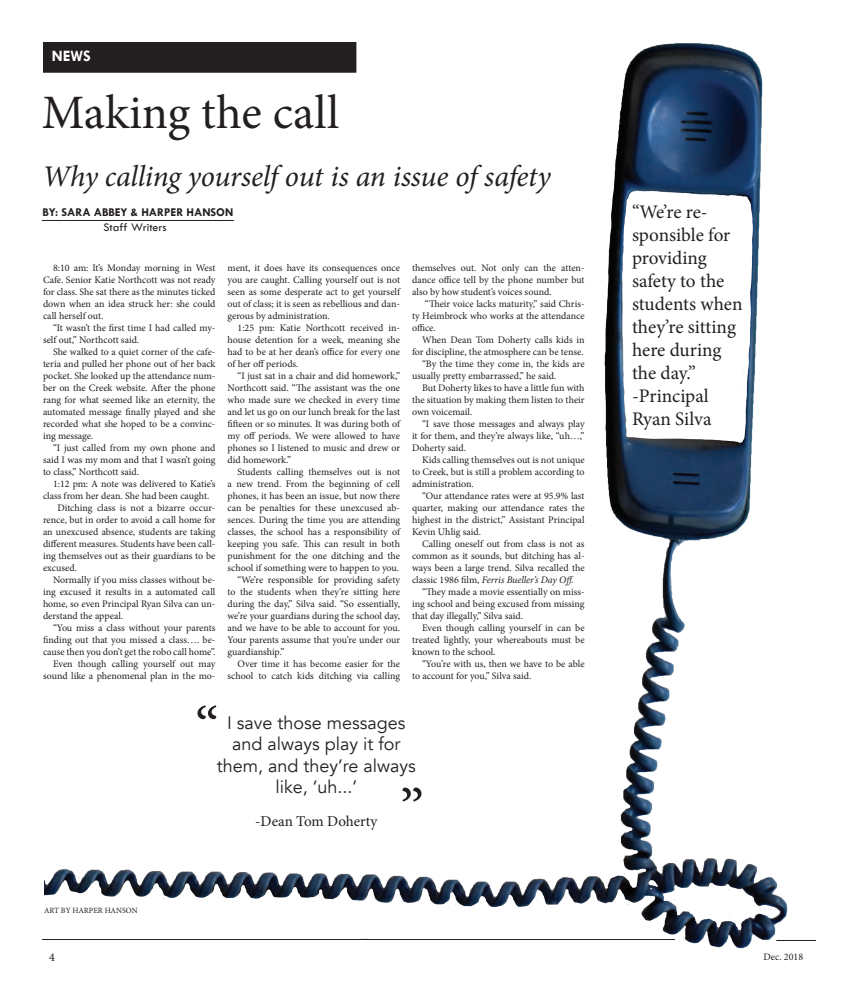
<style>
.page{position:relative;width:858px;height:1008px;background:#fff}
.page>*{position:absolute;margin:0;border:0;box-sizing:border-box;transform-origin:0 0}
.t1{font:60px "Minion Pro";color:#231f20}
.t2{font:48px "Minion Pro";letter-spacing:.005em;color:#231f20}
.t3{font:italic 30px "Minion Pro";letter-spacing:-.01em;color:#231f20}
.t4{font:19.2px/23px "Minion Pro";letter-spacing:-.005em;color:#231f20}
.t5{font:18px/21.6px "Avenir";color:#231f20;text-align:center}
.t6{font:700 16px "Tw Cen";color:#fff}
.t7{font:15px "Minion Pro";color:#231f20}
.t8{font:700 12px "Tw Cen";color:#231f20}
.t9{font:12px "Tw Cen";color:#231f20}
.t10{font:12px "Minion Pro";color:#231f20}
.t11{font:10px/12px "Minion Pro";letter-spacing:-.005em;color:#231f20;text-align:justify}
.t12{font:8px "Minion Pro";color:#231f20}
.s1{font-style:italic}
</style>
<div class="page">
<img style="left:44px;top:42px;width:744px;height:907px">
<hr style="left:42px;top:939px;width:633px;height:1px;background:#231f20">
<div style="left:44px;top:42px;width:312px;height:30px;background:#231f20"></div>
<div style="left:43px;top:42px;width:313px;height:31px;border:1px solid #231f20"></div>
<hr style="left:42px;top:220px;width:192px;height:1px;background:#231f20">
<hr style="left:776px;top:940px;width:40px;height:1px;background:#231f20">
<p class="t6" style="left:52px;top:46px;width:40px">NEWS</p>
<p class="t2" style="left:42px;top:81px;width:299px">Making the call</p>
<p class="t3" style="left:42px;top:156px;width:510px">Why calling yourself out is an issue of safety</p>
<p class="t8" style="left:42px;top:205px;width:193px">BY: SARA ABBEY &amp; HARPER HANSON</p>
<p class="t9" style="left:104px;top:220px;width:65px">Staff Writers</p>
<p class="t11" style="left:43px;top:262px;width:174px;text-indent:10px">8:10 am: It’s Monday morning in West Cafe. Senior Katie Northcott was not ready for class. She sat there as the minutes ticked down when an idea struck her: she could call herself out.</p>
<p class="t11" style="left:43px;top:322px;width:174px;text-indent:10px">“It wasn’t the first time I had called my&shy;self out,” Northcott said.</p>
<p class="t11" style="left:43px;top:346px;width:174px;text-indent:10px">She walked to a quiet corner of the cafe&shy;teria and pulled her phone out of her back pocket. She looked up the attendance num&shy;ber on the Creek website. After the phone rang for what seemed like an eternity, the automated message finally played and she recorded what she hoped to be a convinc&shy;ing message.</p>
<p class="t11" style="left:43px;top:442px;width:174px;text-indent:10px">“I just called from my own phone and said I was my mom and that I wasn’t going to class,” Northcott said.</p>
<p class="t11" style="left:43px;top:478px;width:174px;text-indent:10px">1:12 pm: A note was delivered to Katie’s class from her dean. She had been caught.</p>
<p class="t11" style="left:43px;top:502px;width:174px;text-indent:14px">Ditching class is not a bizarre occur&shy;rence, but in order to avoid a call home for an unexcused absence, students are taking different measures. Students have been call&shy;ing themselves out as their guardians to be excused.</p>
<p class="t11" style="left:43px;top:574px;width:174px;text-indent:10px">Normally if you miss classes without be&shy;ing excused it results in a automated call home, so even Principal Ryan Silva can un&shy;derstand the appeal.</p>
<p class="t11" style="left:43px;top:622px;width:174px;text-indent:10px">“You miss a class without your parents finding out that you missed a class…. be&shy;cause then you don’t get the robo call home”.</p>
<p class="t11" style="left:43px;top:658px;width:174px;text-align:right">Even though calling yourself out may sound like a phenomenal plan in the mo-</p>
<p class="t11" style="left:228px;top:262px;width:174px">ment, it does have its consequences once you are caught. Calling yourself out is not seen as some desperate act to get yourself out of class; it is seen as rebellious and dan&shy;gerous by administration.</p>
<p class="t11" style="left:228px;top:322px;width:174px;text-indent:10px">1:25 pm: Katie Northcott received in&shy;house detention for a week, meaning she had to be at her dean’s office for every one of her off periods.</p>
<p class="t11" style="left:228px;top:370px;width:174px;text-indent:10px">“I just sat in a chair and did homework,” Northcott said. “The assistant was the one who made sure we checked in every time and let us go on our lunch break for the last fifteen or so minutes. It was during both of my off periods. We were allowed to have phones so I listened to music and drew or did homework.”</p>
<p class="t11" style="left:228px;top:466px;width:174px;text-indent:10px">Students calling themselves out is not a new trend. From the beginning of cell phones, it has been an issue, but now there can be penalties for these unexcused ab&shy;sences. During the time you are attending classes, the school has a responsibility of keeping you safe. This can result in both punishment for the one ditching and the school if something were to happen to you.</p>
<p class="t11" style="left:228px;top:574px;width:174px;text-indent:10px">“We’re responsible for providing safety to the students when they’re sitting here during the day,” Silva said. “So essentially, we’re your guardians during the school day, and we have to be able to account for you.<br>Your parents assume that you’re under our guardianship.”</p>
<p class="t11" style="left:228px;top:658px;width:174px;text-align:right">Over time it has become easier for the school to catch kids ditching via calling</p>
<p class="t11" style="left:412px;top:262px;width:174px">themselves out. Not only can the atten&shy;dance office tell by the phone number but also by how student’s voices sound.</p>
<p class="t11" style="left:412px;top:298px;width:174px;text-indent:13px">“Their voice lacks maturity,” said Chris&shy;ty Heimbrock who works at the attendance office.</p>
<p class="t11" style="left:412px;top:334px;width:174px;text-align:right">When Dean Tom Doherty calls kids in for discipline, the atmosphere can be tense.</p>
<p class="t11" style="left:412px;top:358px;width:174px;text-indent:10px">“By the time they come in, the kids are usually pretty embarrassed,” he said.</p>
<p class="t11" style="left:412px;top:382px;width:174px;text-indent:10px">But Doherty likes to have a little fun with the situation by making them listen to their own voicemail.</p>
<p class="t11" style="left:412px;top:418px;width:174px;text-indent:10px">“I save those messages and always play it for them, and they’re always like, “uh…,” Doherty said.</p>
<p class="t11" style="left:412px;top:454px;width:174px;text-indent:10px">Kids calling themselves out is not unique to Creek, but is still a problem according to administration.</p>
<p class="t11" style="left:412px;top:490px;width:174px;text-indent:10px">“Our attendance rates were at 95.9% last quarter, making our attendance rates the highest in the district,” Assistant Principal Kevin Uhlig said.</p>
<p class="t11" style="left:412px;top:538px;width:174px;text-indent:10px">Calling oneself out from class is not as common as it sounds, but ditching has al&shy;ways been a large trend. Silva recalled the classic 1986 film, <span class="s1">Ferris Bueller’s Day Off.</span></p>
<p class="t11" style="left:412px;top:586px;width:174px;text-indent:10px">“They made a movie essentially on miss&shy;ing school and being excused from missing that day illegally,” Silva said.</p>
<p class="t11" style="left:412px;top:622px;width:174px;text-indent:10px">Even though calling yourself in can be treated lightly, your whereabouts must be known to the school.</p>
<p class="t11" style="left:412px;top:658px;width:174px;text-indent:10px">“You’re with us, then we have to be able to account for you,” Silva said.</p>
<p class="t12" style="left:44px;top:905px;width:95px">ART BY HARPER HANSON</p>
<p class="t1" style="left:195px;top:689px;width:25px">“</p>
<p class="t5" style="left:217px;top:712px;width:201px">I save those messages and always play it for them, and they’re always like, ‘uh...’</p>
<p class="t7" style="left:255px;top:811px;width:124px">-Dean Tom Doherty</p>
<p class="t1" style="left:400px;top:771px;width:26px">”</p>
<p class="t4" style="left:632px;top:200px;width:112px">“We’re re&shy;sponsible for providing safety to the students when they’re sitting here during the day.”</p>
<p class="t4" style="left:632px;top:385px;width:81px">-Principal<br>Ryan Silva</p>
<p class="t10" style="left:49px;top:949px;width:7px">4</p>
<p class="t11" style="left:764px;top:950px;width:41px">Dec. 2018</p>
</div>
